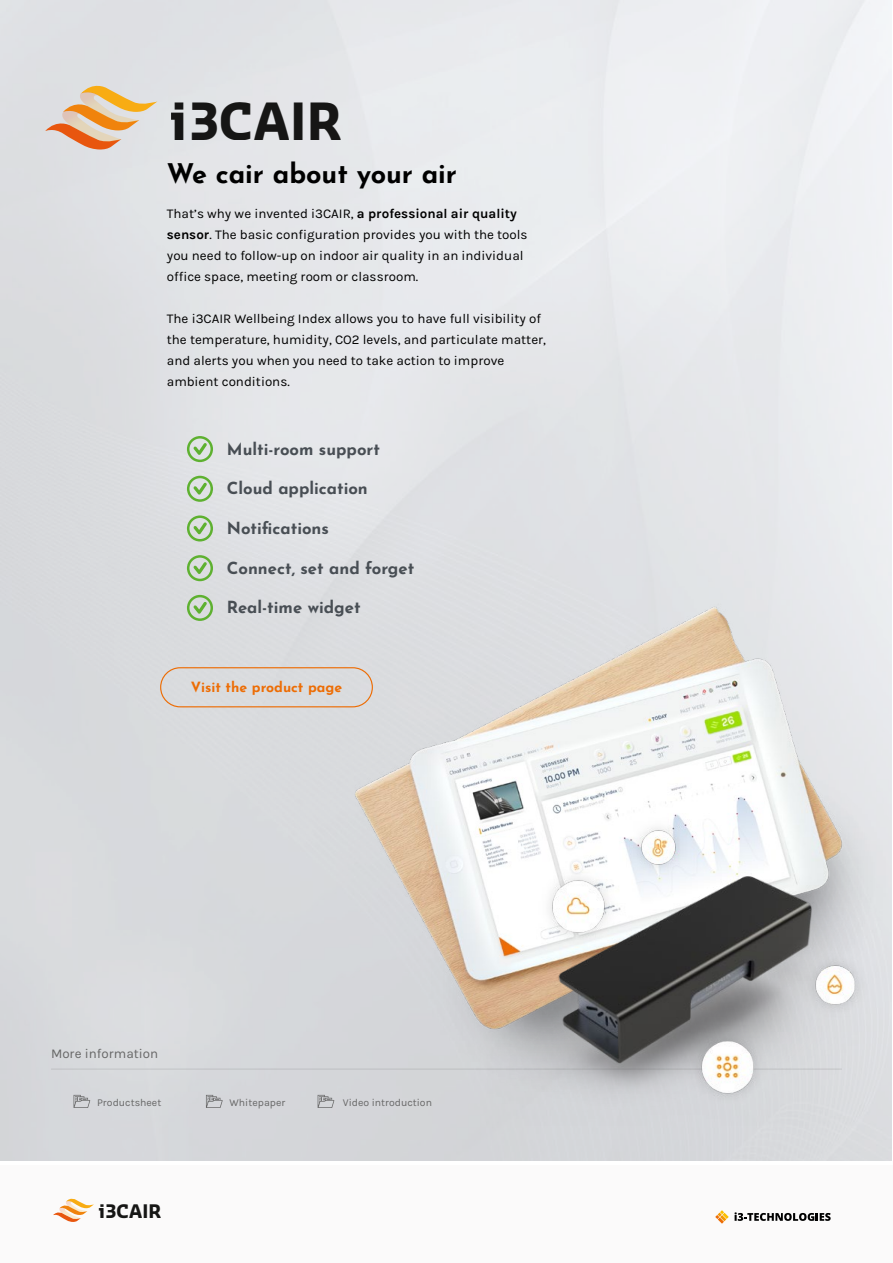
<style>
.page{position:relative;width:893px;height:1263px;background:#fff}
.page>*{position:absolute;margin:0;border:0;box-sizing:border-box;transform-origin:0 0}
.t1{font:700 49.95px "Sansa";color:#161615}
.t2{font:700 27px "Josefin Sans";color:#000}
.t3{font:700 18.3px "Sansa";color:#161615}
.t4{font:700 16.65px "Josefin Sans";color:#484e54}
.t5{font:700 14.1px "Josefin Sans";color:#ed6d05}
.t6{font:13.35px/21px "Karla";color:#000}
.t7{font:13.35px "Karla";color:#676767}
.t8{font:10.5px "Karla";color:#676767}
.s1{font-weight:700}
</style>
<div class="page">
<div style="left:0;top:1165px;width:893px;height:98px;background:#fbfafa"></div>
<svg style="left:53px;top:1198px;width:41px;height:24px"></svg>
<img style="left:0;top:0;width:891px;height:1161px">
<img style="left:259px;top:537px;width:633px;height:573px">
<svg style="left:45px;top:81px;width:112px;height:69px;background:#e3c6a9"></svg>
<svg style="left:187px;top:436px;width:26px;height:26px"></svg>
<svg style="left:187px;top:476px;width:26px;height:26px"></svg>
<svg style="left:187px;top:515px;width:26px;height:26px"></svg>
<svg style="left:187px;top:555px;width:26px;height:26px"></svg>
<svg style="left:187px;top:595px;width:26px;height:26px"></svg>
<hr style="left:51px;top:1068px;width:791px;height:2px;background:#878989">
<img style="left:342px;top:704px;width:550px;height:520px">
<svg style="left:74px;top:1095px;width:16px;height:13px"></svg>
<svg style="left:206px;top:1095px;width:17px;height:13px"></svg>
<svg style="left:318px;top:1095px;width:16px;height:13px"></svg>
<div style="left:160px;top:667px;width:213px;height:40px;border:1px solid #ed6d05;border-radius:20px"></div>
<h1 class="t1" style="left:171px;top:88px;width:172px">i3CAIR</h1>
<h2 class="t2" style="left:167px;top:149px;width:292px">We cair about your air</h2>
<p class="t6" style="left:167px;top:203px;width:362px">That’s why we invented i3CAIR, <span class="s1">a professional air quality sensor</span>. The basic configuration provides you with the tools you need to follow-up on indoor air quality in an individual office space, meeting room or classroom.</p>
<p class="t6" style="left:167px;top:308px;width:381px">The i3CAIR Wellbeing Index allows you to have full visibility of the temperature, humidity, CO2 levels, and particulate matter, and alerts you when you need to take action to improve ambient conditions.</p>
<p class="t4" style="left:227px;top:434px;width:155px">Multi-room support</p>
<p class="t4" style="left:227px;top:474px;width:142px">Cloud application</p>
<p class="t4" style="left:227px;top:513px;width:104px">Notifications</p>
<p class="t4" style="left:227px;top:553px;width:189px">Connect, set and forget</p>
<p class="t4" style="left:227px;top:593px;width:135px">Real-time widget</p>
<p class="t5" style="left:191px;top:675px;width:153px">Visit the product page</p>
<p class="t7" style="left:51px;top:1046px;width:109px">More information</p>
<p class="t8" style="left:97px;top:1096px;width:66px">Productsheet</p>
<p class="t8" style="left:230px;top:1096px;width:57px">Whitepaper</p>
<p class="t8" style="left:343px;top:1096px;width:91px">Video introduction</p>
<h3 class="t3" style="left:99px;top:1199px;width:64px">i3CAIR</h3>
</div>
